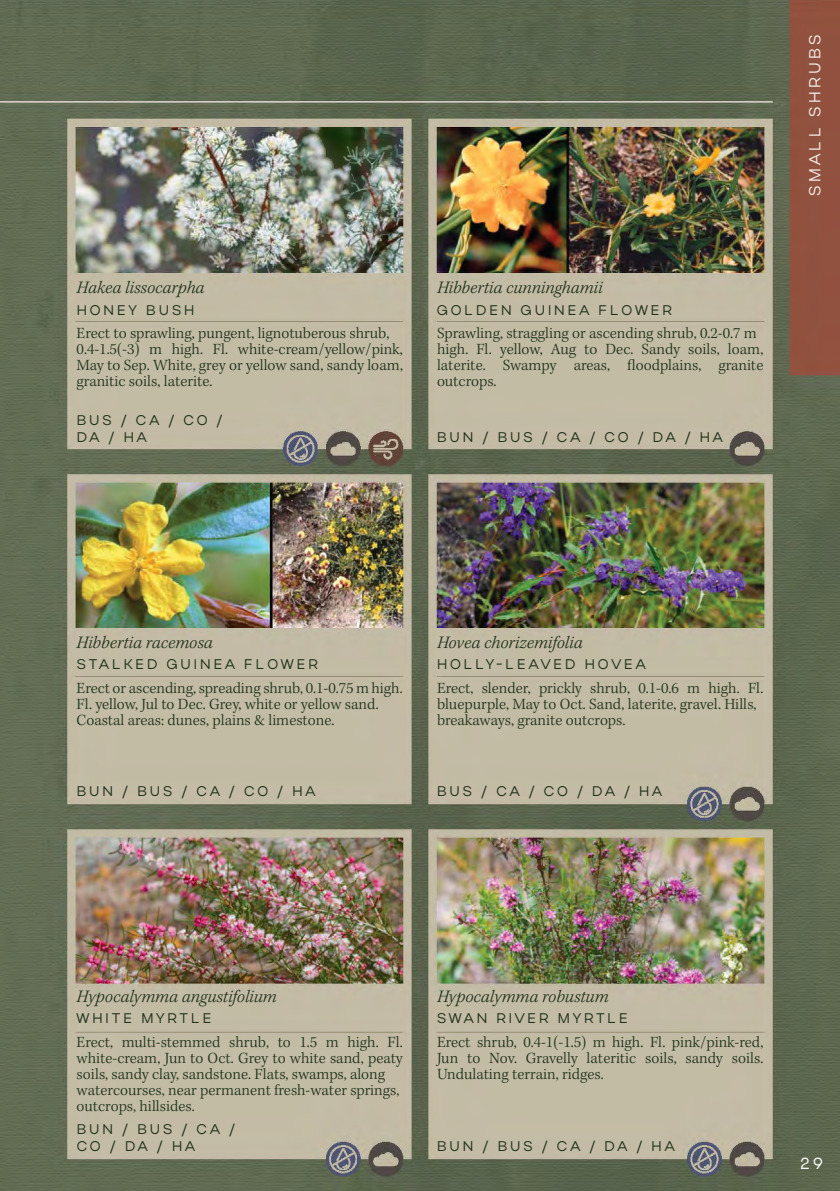
<style>
.page{position:relative;width:840px;height:1191px;background:#fff}
.page>*{position:absolute;margin:0;border:0;box-sizing:border-box;transform-origin:0 0}
.t1{font:italic 300 18px "Kepler Std";color:#21321b}
.t2{font:300 16px/16px "Kepler Std";color:#21321b;text-align:justify}
.t3{font:16px "Actay";letter-spacing:.21em;color:#f3eae4}
.t4{font:16px "Actay";color:#fff}
.t5{font:14px "Actay";letter-spacing:.21em;color:#21321b}
</style>
<div class="page">
<img style="left:0;top:0;width:839px;height:1191px">
<p class="t1" style="left:77px;top:277px;width:129px">Hakea lissocarpha</p>
<p class="t1" style="left:437px;top:277px;width:167px">Hibbertia cunninghamii</p>
<p class="t5" style="left:77px;top:301px;width:119px">HONEY BUSH</p>
<p class="t5" style="left:437px;top:301px;width:236px">GOLDEN GUINEA FLOWER</p>
<p class="t2" style="left:77px;top:326px;width:314px">Erect to sprawling, pungent, lignotuberous shrub,</p>
<p class="t2" style="left:77px;top:342px;width:327px">0.4-1.5(-3) m high. Fl. white-cream/yellow/pink, May to Sep. White, grey or yellow sand, sandy loam, granitic soils, laterite.</p>
<p class="t5" style="left:77px;top:412px;width:147px">BUS / CA / CO /</p>
<p class="t2" style="left:437px;top:326px;width:321px">Sprawling, straggling or ascending shrub, 0.2-0.7 m</p>
<p class="t2" style="left:437px;top:342px;width:327px">high. Fl. yellow, Aug to Dec. Sandy soils, loam, laterite. Swampy areas, floodplains, granite outcrops.</p>
<p class="t5" style="left:77px;top:429px;width:71px">DA / HA</p>
<p class="t5" style="left:437px;top:429px;width:287px">BUN / BUS / CA / CO / DA / HA</p>
<p class="t3" style="left:805px;top:196px;width:163px;rotate:-90deg">SMALL SHRUBS</p>
<p class="t1" style="left:77px;top:632px;width:138px">Hibbertia racemosa</p>
<p class="t1" style="left:437px;top:632px;width:147px">Hovea chorizemifolia</p>
<p class="t5" style="left:77px;top:656px;width:242px">STALKED GUINEA FLOWER</p>
<p class="t5" style="left:437px;top:656px;width:210px">HOLLY-LEAVED HOVEA</p>
<p class="t2" style="left:77px;top:680px;width:327px">Erect or ascending, spreading shrub, 0.1-0.75 m high.<br>Fl. yellow, Jul to Dec. Grey, white or yellow sand.</p>
<p class="t2" style="left:77px;top:712px;width:259px">Coastal areas: dunes, plains &amp; limestone.</p>
<p class="t2" style="left:437px;top:680px;width:328px">Erect, slender, prickly shrub, 0.1-0.6 m high. Fl. bluepurple, May to Oct. Sand, laterite, gravel. Hills,</p>
<p class="t2" style="left:437px;top:712px;width:190px">breakaways, granite outcrops.</p>
<p class="t5" style="left:77px;top:783px;width:240px">BUN / BUS / CA / CO / HA</p>
<p class="t5" style="left:437px;top:783px;width:226px">BUS / CA / CO / DA / HA</p>
<p class="t1" style="left:77px;top:986px;width:201px">Hypocalymma angustifolium</p>
<p class="t1" style="left:437px;top:986px;width:173px">Hypocalymma robustum</p>
<p class="t5" style="left:77px;top:1010px;width:136px">WHITE MYRTLE</p>
<p class="t5" style="left:437px;top:1010px;width:192px">SWAN RIVER MYRTLE</p>
<p class="t2" style="left:77px;top:1034px;width:327px">Erect, multi-stemmed shrub, to 1.5 m high. Fl. white-cream, Jun to Oct. Grey to white sand, peaty soils, sandy clay, sandstone. Flats, swamps, along</p>
<p class="t2" style="left:77px;top:1082px;width:324px">watercourses, near permanent fresh-water springs,</p>
<p class="t2" style="left:77px;top:1098px;width:120px">outcrops, hillsides.</p>
<p class="t5" style="left:77px;top:1120px;width:160px">BUN / BUS / CA /</p>
<p class="t5" style="left:77px;top:1137px;width:120px">CO / DA / HA</p>
<p class="t2" style="left:437px;top:1034px;width:328px">Erect shrub, 0.4-1(-1.5) m high. Fl. pink/pink-red, Jun to Nov. Gravelly lateritic soils, sandy soils.<br>Undulating terrain, ridges.</p>
<p class="t5" style="left:437px;top:1137px;width:239px">BUN / BUS / CA / DA / HA</p>
<p class="t4" style="left:799px;top:1154px;width:24px">29</p>
</div>
